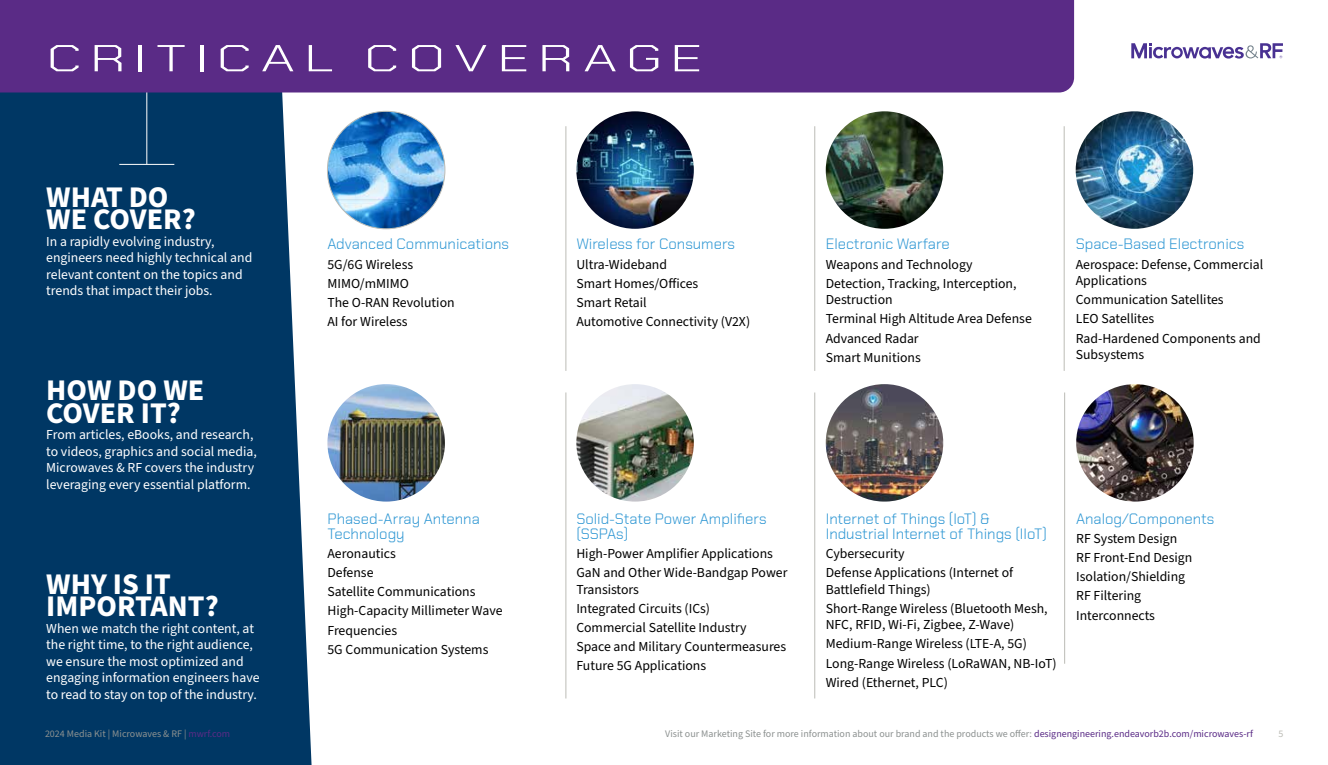
<style>
.page{position:relative;width:1328px;height:765px;background:#fff}
.page>*{position:absolute;margin:0;border:0;box-sizing:border-box;transform-origin:0 0}
.t1{font:300 37.5px "Chakra Petch";letter-spacing:.155em;color:#fff;scale:1.5 1}
.t2{font:700 30px/22.5px "Source Sans Pro";color:#fff}
.t3{font:300 15px/15px "Chakra Petch";color:#2d96d3}
.t4{font:13.75px/19.2px "Source Sans Pro";color:#000}
.t5{font:13.75px/16.5px "Source Sans Pro";color:#fff}
.t6{font:10px "Source Sans Pro";color:#8c9190}
.t7{font:10px "Source Sans Pro";color:#bcbcb6}
.s1{color:#5a2b86}
</style>
<div class="page">
<svg style="left:0;top:92px;width:338px;height:673px;background:#1e4e76"></svg>
<hr style="left:147px;top:92px;width:1px;height:72px;background:#fff">
<hr style="left:119px;top:164px;width:55px;height:1px;background:#fff">
<div style="left:0;top:0;width:1074px;height:92px;background:#5a2b86"></div>
<hr style="left:565px;top:126px;width:1px;height:245px;background:#bcbcb6">
<hr style="left:814px;top:126px;width:1px;height:245px;background:#bcbcb6">
<hr style="left:1064px;top:126px;width:1px;height:245px;background:#bcbcb6">
<img style="left:327px;top:111px;width:118px;height:118px;border-radius:59px">
<img style="left:327px;top:384px;width:118px;height:118px;border-radius:59px">
<img style="left:576px;top:111px;width:118px;height:118px;border-radius:59px">
<img style="left:576px;top:384px;width:118px;height:118px;border-radius:59px">
<img style="left:825px;top:111px;width:118px;height:118px;border-radius:59px">
<img style="left:825px;top:384px;width:118px;height:118px;border-radius:58px">
<img style="left:1075px;top:111px;width:118px;height:118px;border-radius:59px">
<img style="left:1076px;top:384px;width:117px;height:118px;border-radius:59px">
<hr style="left:565px;top:392px;width:1px;height:307px;background:#bcbcb6">
<hr style="left:814px;top:392px;width:1px;height:307px;background:#bcbcb6">
<hr style="left:1064px;top:392px;width:1px;height:272px;background:#bcbcb6">
<svg style="left:1131px;top:43px;width:151px;height:16px"></svg>
<h1 class="t1" style="left:46px;top:34px;width:439px">CRITICAL COVERAGE</h1>
<h2 class="t2" style="left:46px;top:186px;width:151px">WHAT DO<br>WE COVER?</h2>
<p class="t5" style="left:46px;top:233px;width:207px">In a rapidly evolving industry, engineers need highly technical and relevant content on the topics and trends that impact their jobs.</p>
<h2 class="t2" style="left:46px;top:380px;width:160px">HOW DO WE<br>COVER IT?</h2>
<p class="t5" style="left:46px;top:427px;width:212px">From articles, eBooks, and research, to videos, graphics and social media, Microwaves &amp; RF covers the industry leveraging every essential platform.</p>
<h2 class="t2" style="left:46px;top:573px;width:174px">WHY IS IT<br>IMPORTANT?</h2>
<p class="t5" style="left:46px;top:620px;width:215px">When we match the right content, at the right time, to the right audience, we ensure the most optimized and engaging information engineers have to read to stay on top of the industry.</p>
<p class="t3" style="left:327px;top:237px;width:183px">Advanced Communications</p>
<p class="t4" style="left:327px;top:255px;width:129px">5G/6G Wireless<br>MIMO/mMIMO<br>The O-RAN Revolution<br>AI for Wireless</p>
<p class="t3" style="left:327px;top:511px;width:154px">Phased-Array Antenna<br>Technology</p>
<p class="t4" style="left:327px;top:544px;width:177px">Aeronautics<br>Defense<br>Satellite Communications<br>High-Capacity Millimeter Wave<br>Frequencies<br>5G Communication Systems</p>
<p class="t3" style="left:576px;top:237px;width:160px">Wireless for Consumers</p>
<p class="t4" style="left:576px;top:255px;width:175px">Ultra-Wideband<br>Smart Homes/Offices<br>Smart Retail<br>Automotive Connectivity (V2X)</p>
<p class="t3" style="left:825px;top:237px;width:125px">Electronic Warfare</p>
<p class="t4" style="left:825px;top:255px;width:192px">Weapons and Technology<br>Detection, Tracking, Interception,</p>
<p class="t4" style="left:825px;top:291px;width:208px">Destruction<br>Terminal High Altitude Area Defense<br>Advanced Radar<br>Smart Munitions</p>
<p class="t3" style="left:1075px;top:237px;width:170px">Space-Based Electronics</p>
<p class="t4" style="left:1075px;top:256px;width:189px;line-height:16.5px">Aerospace: Defense, Commercial<br>Applications</p>
<p class="t4" style="left:1075px;top:291px;width:187px">Communication Satellites<br>LEO Satellites<br>Rad-Hardened Components and</p>
<p class="t4" style="left:1075px;top:345px;width:70px">Subsystems</p>
<p class="t3" style="left:576px;top:511px;width:192px">Solid-State Power Amplifiers (SSPAs)</p>
<p class="t4" style="left:576px;top:544px;width:213px">High-Power Amplifier Applications<br>GaN and Other Wide-Bandgap Power</p>
<p class="t4" style="left:576px;top:580px;width:211px">Transistors<br>Integrated Circuits (ICs)<br>Commercial Satellite Industry<br>Space and Military Countermeasures<br>Future 5G Applications</p>
<p class="t3" style="left:825px;top:511px;width:222px">Internet of Things (IoT) &amp;<br>Industrial Internet of Things (IIoT)</p>
<p class="t4" style="left:825px;top:544px;width:189px">Cybersecurity<br>Defense Applications (Internet of</p>
<p class="t4" style="left:825px;top:580px;width:223px">Battlefield Things)<br>Short-Range Wireless (Bluetooth Mesh,</p>
<p class="t4" style="left:825px;top:615px;width:232px">NFC, RFID, Wi-Fi, Zigbee, Z-Wave)<br>Medium-Range Wireless (LTE-A, 5G)<br>Long-Range Wireless (LoRaWAN, NB-IoT)<br>Wired (Ethernet, PLC)</p>
<p class="t3" style="left:1076px;top:511px;width:140px">Analog/Components</p>
<p class="t4" style="left:1076px;top:529px;width:118px">RF System Design<br>RF Front-End Design<br>Isolation/Shielding<br>RF Filtering<br>Interconnects</p>
<p class="t6" style="left:45px;top:727px;width:187px">2024 Media Kit | Microwaves &amp; RF | <span class="s1">mwrf.com</span></p>
<p class="t6" style="left:665px;top:727px;width:589px">Visit our Marketing Site for more information about our brand and the products we offer: <span class="s1">designengineering.endeavorb2b.com/microwaves-rf</span></p>
<p class="t7" style="left:1278px;top:727px;width:6px">5</p>
</div>
